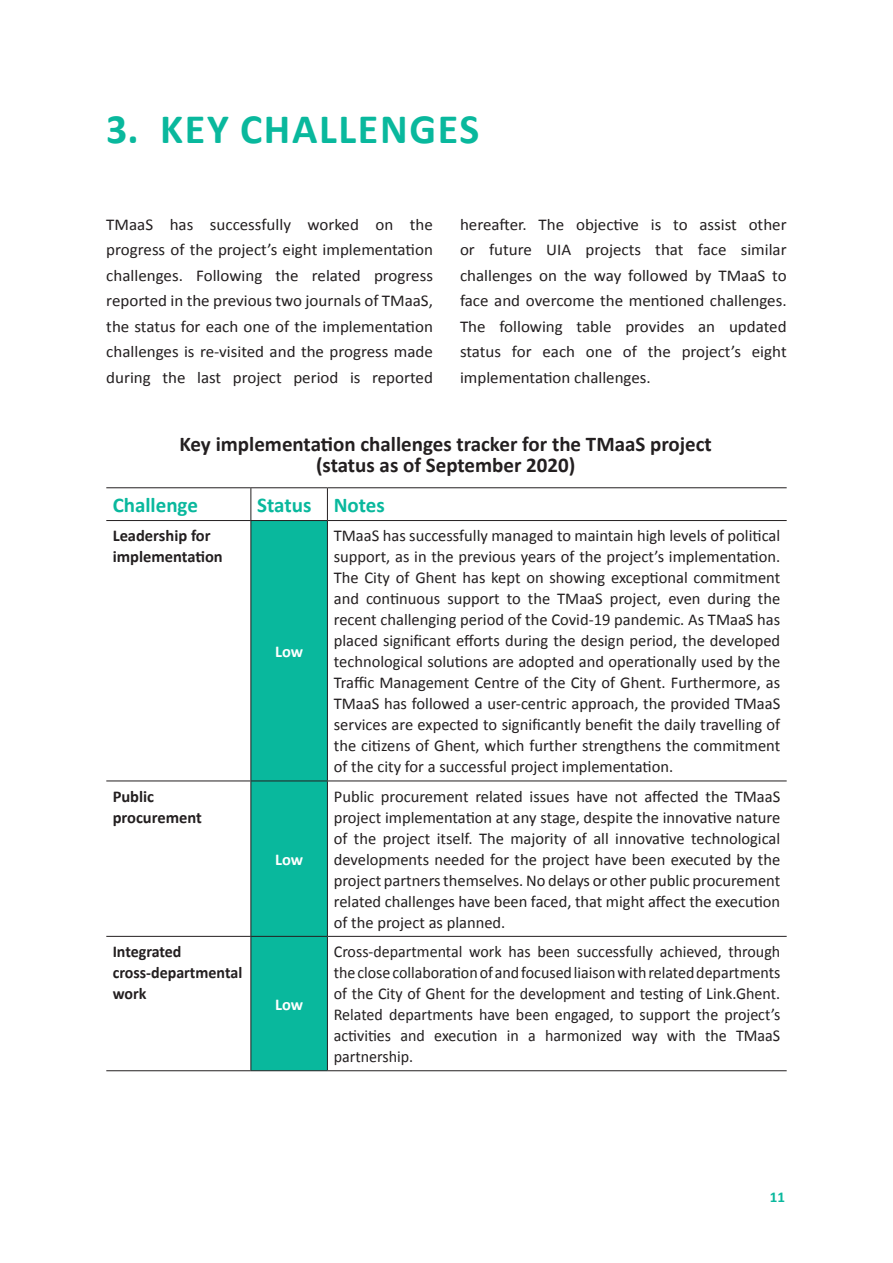
<style>
.page{position:relative;width:893px;height:1263px;background:#fff}
.page>*{position:absolute;margin:0;border:0;box-sizing:border-box;transform-origin:0 0}
.t1{font:700 42px "Calibri";letter-spacing:.04em;color:#09b89d}
.TableTitle{font:700 21px/21px "Calibri";color:#231f20;text-align:center}
.TableColumnHead{font:700 21px "Calibri";color:#09b89d}
.TableText{font:16.5px/21px "Calibri";color:#231f20;text-align:justify}
.Para{font:16.5px/25.5px "Calibri";color:#231f20;text-align:justify}
.TableText-2{font:700 16.5px/21px "Calibri";color:#231f20}
.TableText-3{font:700 16.5px "Calibri";color:#fff}
.t2{font:700 15px "Calibri";color:#09b89d}
</style>
<div class="page">
<div style="left:251px;top:521px;width:76px;height:549px;background:#09b89d"></div>
<hr style="left:106px;top:487px;width:145px;height:1px;background:#231f20">
<hr style="left:250px;top:488px;width:1px;height:32px;background:#231f20">
<hr style="left:327px;top:487px;width:460px;height:1px;background:#231f20">
<hr style="left:327px;top:488px;width:1px;height:32px;background:#231f20">
<hr style="left:106px;top:520px;width:145px;height:1px;background:#231f20">
<hr style="left:327px;top:520px;width:460px;height:1px;background:#231f20">
<hr style="left:106px;top:780px;width:145px;height:1px;background:#231f20">
<hr style="left:327px;top:780px;width:460px;height:1px;background:#231f20">
<hr style="left:106px;top:936px;width:145px;height:1px;background:#231f20">
<hr style="left:327px;top:936px;width:460px;height:1px;background:#231f20">
<hr style="left:106px;top:1070px;width:145px;height:1px;background:#231f20">
<hr style="left:327px;top:1070px;width:460px;height:1px;background:#231f20">
<hr style="left:251px;top:780px;width:76px;height:1px;background:#231f20">
<hr style="left:251px;top:936px;width:76px;height:1px;background:#231f20">
<hr style="left:251px;top:1070px;width:76px;height:1px;background:#231f20">
<hr style="left:251px;top:487px;width:76px;height:1px;background:#231f20">
<hr style="left:251px;top:520px;width:76px;height:1px;background:#231f20">
<hr style="left:250px;top:521px;width:1px;height:259px;background:#231f20">
<hr style="left:327px;top:521px;width:1px;height:259px;background:#231f20">
<hr style="left:250px;top:781px;width:1px;height:155px;background:#231f20">
<hr style="left:327px;top:781px;width:1px;height:155px;background:#231f20">
<hr style="left:250px;top:937px;width:1px;height:133px;background:#231f20">
<hr style="left:327px;top:937px;width:1px;height:133px;background:#231f20">
<h1 class="t1" style="left:106px;top:99px;width:375px">3. KEY CHALLENGES</h1>
<p class="Para" style="left:106px;top:211px;width:328px">TMaaS has successfully worked on the progress of the project’s eight implementation challenges. Following the related progress reported in the previous two journals of TMaaS, the status for each one of the implementation challenges is re-visited and the progress made during the last project period is reported</p>
<p class="Para" style="left:460px;top:211px;width:328px">hereafter. The objective is to assist other or future UIA projects that face similar challenges on the way followed by TMaaS to face and overcome the mentioned challenges.<br>The following table provides an updated status for each one of the project’s eight implementation challenges.</p>
<p class="TableTitle" style="left:179px;top:433px;width:534px">Key implementation challenges tracker for the TMaaS project (status as of September 2020)</p>
<p class="TableColumnHead" style="left:113px;top:490px;width:87px">Challenge</p>
<p class="TableColumnHead" style="left:257px;top:490px;width:56px">Status</p>
<p class="TableColumnHead" style="left:334px;top:490px;width:53px">Notes</p>
<p class="TableText-2" style="left:113px;top:525px;width:112px">Leadership for implementation</p>
<p class="TableText" style="left:334px;top:525px;width:448px">TMaaS has successfully managed to maintain high levels of political support, as in the previous years of the project’s implementation.<br>The City of Ghent has kept on showing exceptional commitment and continuous support to the TMaaS project, even during the recent challenging period of the Covid-19 pandemic. As TMaaS has placed significant efforts during the design period, the developed technological solutions are adopted and operationally used by the Traffic Management Centre of the City of Ghent. Furthermore, as TMaaS has followed a user-centric approach, the provided TMaaS services are expected to significantly benefit the daily travelling of the citizens of Ghent, which further strengthens the commitment of the city for a successful project implementation.</p>
<p class="TableText-3" style="left:275px;top:640px;width:30px">Low</p>
<p class="TableText-2" style="left:113px;top:785px;width:91px">Public procurement</p>
<p class="TableText-2" style="left:113px;top:941px;width:131px">Integrated cross-departmental work</p>
<p class="TableText-3" style="left:275px;top:848px;width:30px">Low</p>
<p class="TableText-3" style="left:275px;top:992px;width:30px">Low</p>
<p class="TableText" style="left:334px;top:786px;width:448px">Public procurement related issues have not affected the TMaaS project implementation at any stage, despite the innovative nature of the project itself. The majority of all innovative technological developments needed for the project have been executed by the project partners themselves. No delays or other public procurement related challenges have been faced, that might affect the execution of the project as planned.</p>
<p class="TableText" style="left:334px;top:941px;width:448px">Cross-departmental work has been successfully achieved, through theclosecollaborationofandfocusedliaisonwithrelateddepartments of the City of Ghent for the development and testing of Link.Ghent.<br>Related departments have been engaged, to support the project’s activities and execution in a harmonized way with the TMaaS partnership.</p>
<p class="t2" style="left:770px;top:1186px;width:17px">11</p>
</div>
